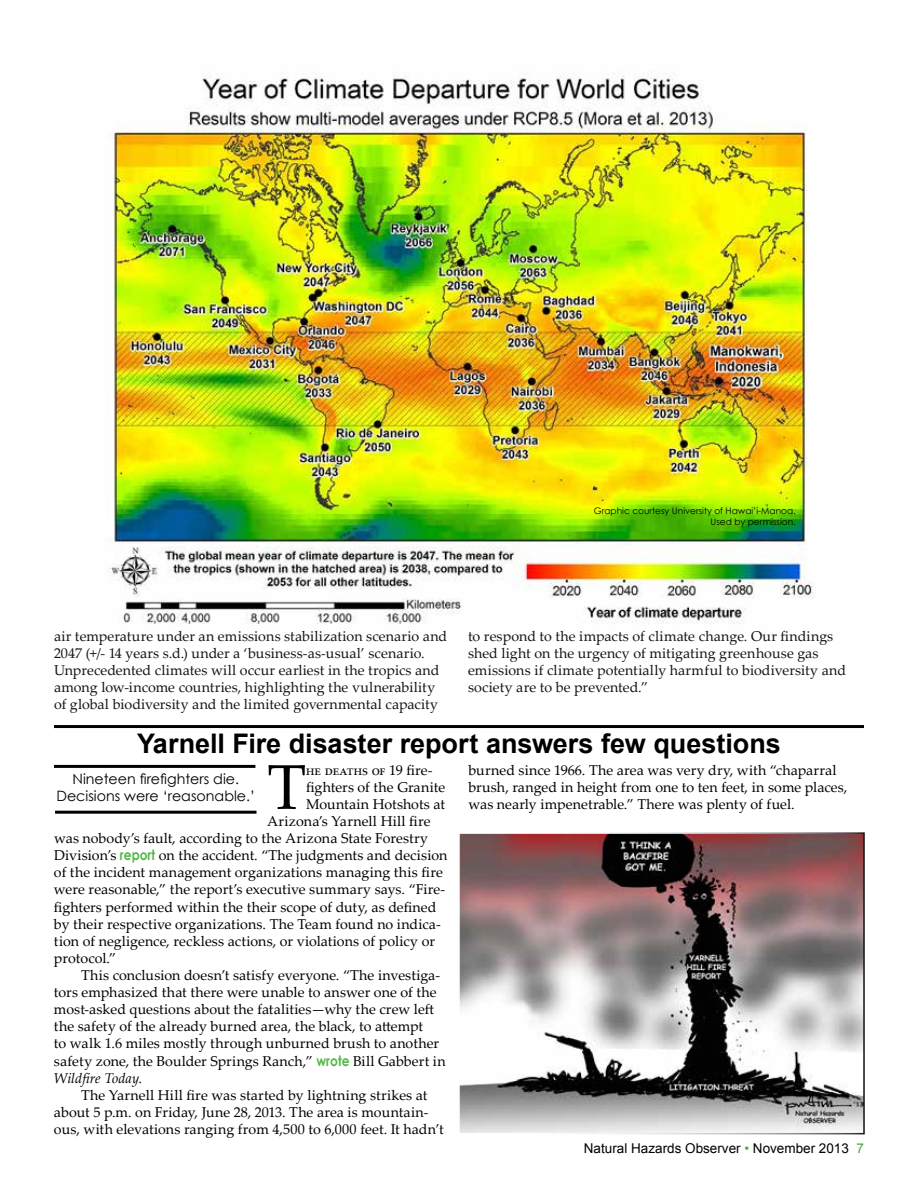
<style>
.page{position:relative;width:918px;height:1188px;background:#fff}
.page>*{position:absolute;margin:0;border:0;box-sizing:border-box;transform-origin:0 0}
.t1{font:63.3px "Palatino Linotype";color:#000}
.t2{font:700 27px "Arial";color:#000}
.t3{font:14.25px/17.1px "Palatino Linotype";letter-spacing:.005em;color:#000}
.t4{font:14.25px/17.1px "Palatino Linotype";letter-spacing:.005em;color:#141413}
.t5{font:14.25px/17.1px "Century Gothic";color:#000;text-align:center}
.t6{font:italic 14.25px "Palatino Linotype";color:#000}
.t7{font:13.5px "Arial";color:#000}
.t8{font:9px/10.8px "Century Gothic";color:#000;text-align:right}
.s1{font-family:"Century Gothic";font-weight:700;color:#54b948}
.s2{font-style:normal}
.s3{color:#41ad49}
</style>
<div class="page">
<img style="left:108px;top:71px;width:706px;height:553px">
<img style="left:461px;top:835px;width:401px;height:296px">
<div style="left:458px;top:832px;width:407px;height:302px;border:2px solid #fff"></div>
<hr style="left:54px;top:725px;width:810px;height:3px;background:#000">
<hr style="left:54px;top:765px;width:201px;height:3px;background:#000">
<hr style="left:55px;top:811px;width:201px;height:3px;background:#000">
<p class="t8" style="left:594px;top:506px;width:203px">Graphic courtesy University of Hawai’i-Manoa.<br>Used by permission.</p>
<p class="t4" style="left:54px;top:627px;width:395px">air temperature under an emissions stabilization scenario and 2047 (+/- 14 years s.d.) under a ‘business-as-usual’ scenario.<br>Unprecedented climates will occur earliest in the tropics and among low-income countries, highlighting the vulnerability of global biodiversity and the limited governmental capacity</p>
<p class="t4" style="left:468px;top:627px;width:380px">to respond to the impacts of climate change. Our findings shed light on the urgency of mitigating greenhouse gas emissions if climate potentially harmful to biodiversity and society are to be prevented.”</p>
<h2 class="t2" style="left:137px;top:726px;width:645px">Yarnell Fire disaster report answers few questions</h2>
<h1 class="t1" style="left:267px;top:742px;width:40px">T</h1>
<p class="t3" style="left:306px;top:761px;width:128px">he deaths of 19 fire-</p>
<p class="t3" style="left:468px;top:761px;width:380px">burned since 1966. The area was very dry, with “chaparral brush, ranged in height from one to ten feet, in some places, was nearly impenetrable.” There was plenty of fuel.</p>
<p class="t5" style="left:56px;top:770px;width:200px">Nineteen firefighters die.<br>Decisions were ‘reasonable.’</p>
<p class="t3" style="left:306px;top:778px;width:141px">fighters of the Granite</p>
<p class="t3" style="left:306px;top:795px;width:140px">Mountain Hotshots at</p>
<p class="t3" style="left:267px;top:812px;width:165px">Arizona’s Yarnell Hill fire</p>
<p class="t3" style="left:54px;top:829px;width:376px">was nobody’s fault, according to the Arizona State Forestry</p>
<p class="t3" style="left:54px;top:846px;width:395px">Division’s <span class="s1">report</span> on the accident. “The judgments and decision</p>
<p class="t3" style="left:54px;top:863px;width:390px">of the incident management organizations managing this fire</p>
<p class="t3" style="left:54px;top:880px;width:393px">were reasonable,” the report’s executive summary says. “Fire-</p>
<p class="t3" style="left:54px;top:898px;width:384px">fighters performed within the their scope of duty, as defined</p>
<p class="t3" style="left:54px;top:915px;width:388px">by their respective organizations. The Team found no indica-</p>
<p class="t3" style="left:54px;top:932px;width:383px">tion of negligence, reckless actions, or violations of policy or</p>
<p class="t3" style="left:54px;top:949px;width:64px">protocol.”</p>
<p class="t3" style="left:81px;top:966px;width:361px">This conclusion doesn’t satisfy everyone. “The investiga-</p>
<p class="t3" style="left:54px;top:983px;width:384px">tors emphasized that there were unable to answer one of the</p>
<p class="t3" style="left:54px;top:1000px;width:382px">most-asked questions about the fatalities—why the crew left</p>
<p class="t3" style="left:54px;top:1017px;width:371px">the safety of the already burned area, the black, to attempt</p>
<p class="t3" style="left:54px;top:1034px;width:387px">to walk 1.6 miles mostly through unburned brush to another</p>
<p class="t3" style="left:54px;top:1052px;width:393px">safety zone, the Boulder Springs Ranch,” <span class="s1">wrote</span> Bill Gabbert in</p>
<p class="t6" style="left:54px;top:1068px;width:90px">Wildfire Today<span class="s2">.</span></p>
<p class="t3" style="left:81px;top:1086px;width:348px">The Yarnell Hill fire was started by lightning strikes at</p>
<p class="t3" style="left:54px;top:1103px;width:376px">about 5 p.m. on Friday, June 28, 2013. The area is mountain-</p>
<p class="t3" style="left:54px;top:1120px;width:391px">ous, with elevations ranging from 4,500 to 6,000 feet. It hadn’t</p>
<p class="t7" style="left:584px;top:1139px;width:282px">Natural Hazards Observer <span class="s3">•</span> November 2013 <span class="s3">7</span></p>
</div>
